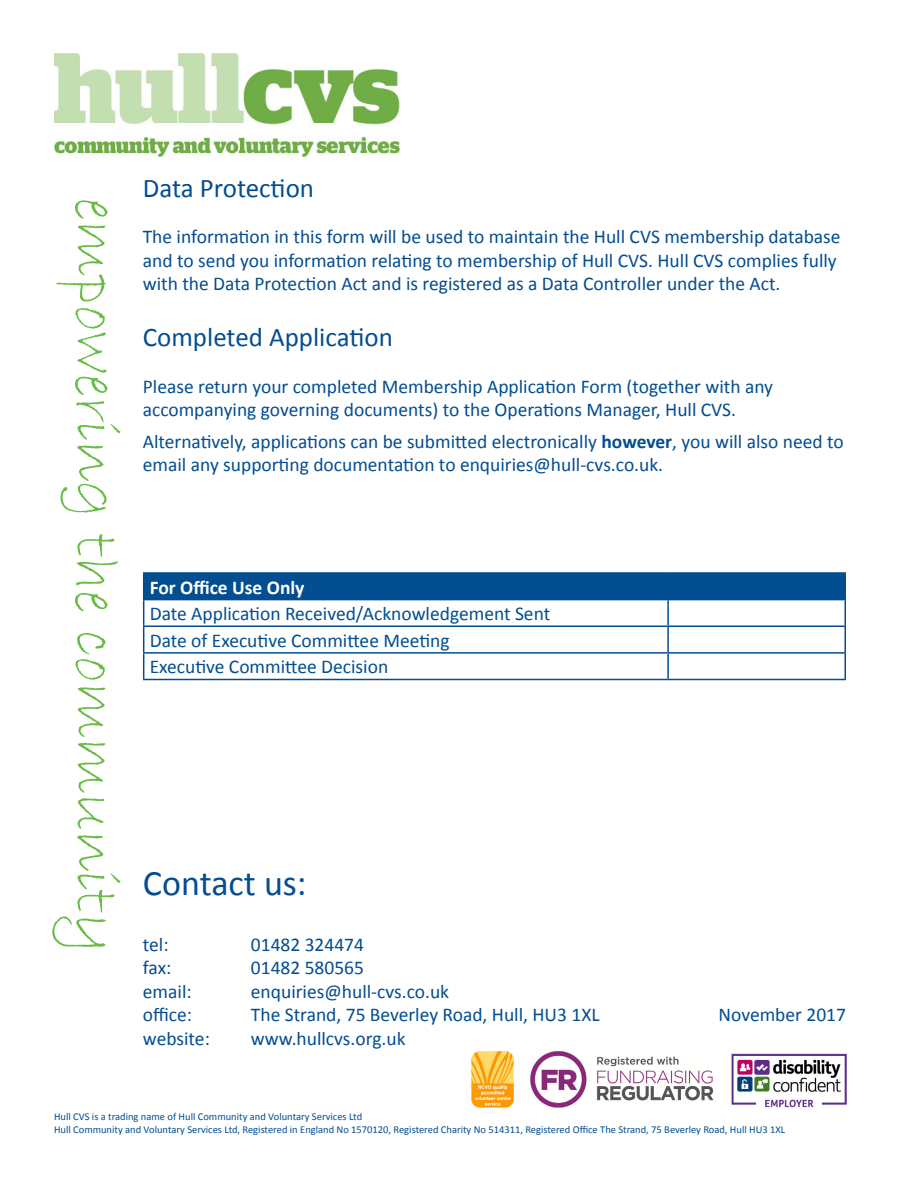
<style>
.page{position:relative;width:900px;height:1200px;background:#fff}
.page>*{position:absolute;margin:0;border:0;box-sizing:border-box;transform-origin:0 0}
.t1{font:64.5px "Bradley Hand ITC";color:#68bc45}
.t2{font:36px "Calibri";color:#034d91}
.t3{font:27px "Calibri";color:#034d91}
.t4{font:19.5px/23.4px "Calibri";color:#034d91}
.t5{font:700 19.5px "Calibri";color:#fff}
.t6{font:10.5px/12.6px "Calibri";color:#034d91}
.s1{font-weight:700}
</style>
<div class="page">
<img style="left:54px;top:54px;width:345px;height:103px">
<img style="left:471px;top:1051px;width:376px;height:57px">
<hr style="left:143px;top:572px;width:525px;height:2px;background:#034d91">
<hr style="left:668px;top:572px;width:178px;height:2px;background:#034d91">
<hr style="left:844px;top:574px;width:2px;height:25px;background:#034d91">
<hr style="left:668px;top:599px;width:178px;height:1px;background:#034d91">
<hr style="left:844px;top:600px;width:2px;height:25px;background:#034d91">
<hr style="left:668px;top:625px;width:178px;height:2px;background:#034d91">
<hr style="left:844px;top:627px;width:2px;height:25px;background:#034d91">
<svg style="left:143px;top:573px;width:702px;height:106px"></svg>
<hr style="left:668px;top:652px;width:178px;height:2px;background:#034d91">
<hr style="left:667px;top:654px;width:2px;height:25px;background:#034d91">
<hr style="left:844px;top:654px;width:2px;height:25px;background:#034d91">
<hr style="left:143px;top:679px;width:525px;height:1px;background:#034d91">
<hr style="left:668px;top:679px;width:178px;height:1px;background:#034d91">
<h1 class="t1" style="left:137px;top:198px;width:758px;rotate:90deg">empowering the community</h1>
<p class="t3" style="left:143px;top:170px;width:173px">Data Protection</p>
<p class="t4" style="left:143px;top:225px;width:699px">The information in this form will be used to maintain the Hull CVS membership database and to send you information relating to membership of Hull CVS. Hull CVS complies fully with the Data Protection Act and is registered as a Data Controller under the Act.</p>
<p class="t3" style="left:143px;top:320px;width:252px">Completed Application</p>
<p class="t4" style="left:143px;top:375px;width:632px">Please return your completed Membership Application Form (together with any accompanying governing documents) to the Operations Manager, Hull CVS.</p>
<p class="t4" style="left:143px;top:430px;width:703px">Alternatively, applications can be submitted electronically <span class="s1">however</span>, you will also need to email any supporting documentation to enquiries@hull-cvs.co.uk.</p>
<p class="t5" style="left:150px;top:575px;width:156px">For Office Use Only</p>
<p class="t4" style="left:150px;top:602px;width:402px">Date Application Received/Acknowledgement Sent</p>
<p class="t4" style="left:150px;top:629px;width:302px">Date of Executive Committee Meeting</p>
<p class="t4" style="left:150px;top:655px;width:240px">Executive Committee Decision</p>
<h2 class="t2" style="left:143px;top:860px;width:165px">Contact us:</h2>
<p class="t4" style="left:143px;top:933px;width:27px">tel:</p>
<p class="t4" style="left:251px;top:933px;width:115px">01482 324474</p>
<p class="t4" style="left:143px;top:956px;width:30px">fax:</p>
<p class="t4" style="left:251px;top:956px;width:115px">01482 580565</p>
<p class="t4" style="left:143px;top:980px;width:50px">email:</p>
<p class="t4" style="left:251px;top:980px;width:200px">enquiries@hull-cvs.co.uk</p>
<p class="t4" style="left:143px;top:1003px;width:51px">office:</p>
<p class="t4" style="left:251px;top:1003px;width:350px">The Strand, 75 Beverley Road, Hull, HU3 1XL</p>
<p class="t4" style="left:143px;top:1026px;width:68px">website:</p>
<p class="t4" style="left:251px;top:1026px;width:156px">www.hullcvs.org.uk</p>
<p class="t4" style="left:719px;top:1002px;width:129px">November 2017</p>
<p class="t6" style="left:54px;top:1111px;width:733px">Hull CVS is a trading name of Hull Community and Voluntary Services Ltd<br>Hull Community and Voluntary Services Ltd, Registered in England No 1570120, Registered Charity No 514311, Registered Office The Strand, 75 Beverley Road, Hull HU3 1XL</p>
</div>
